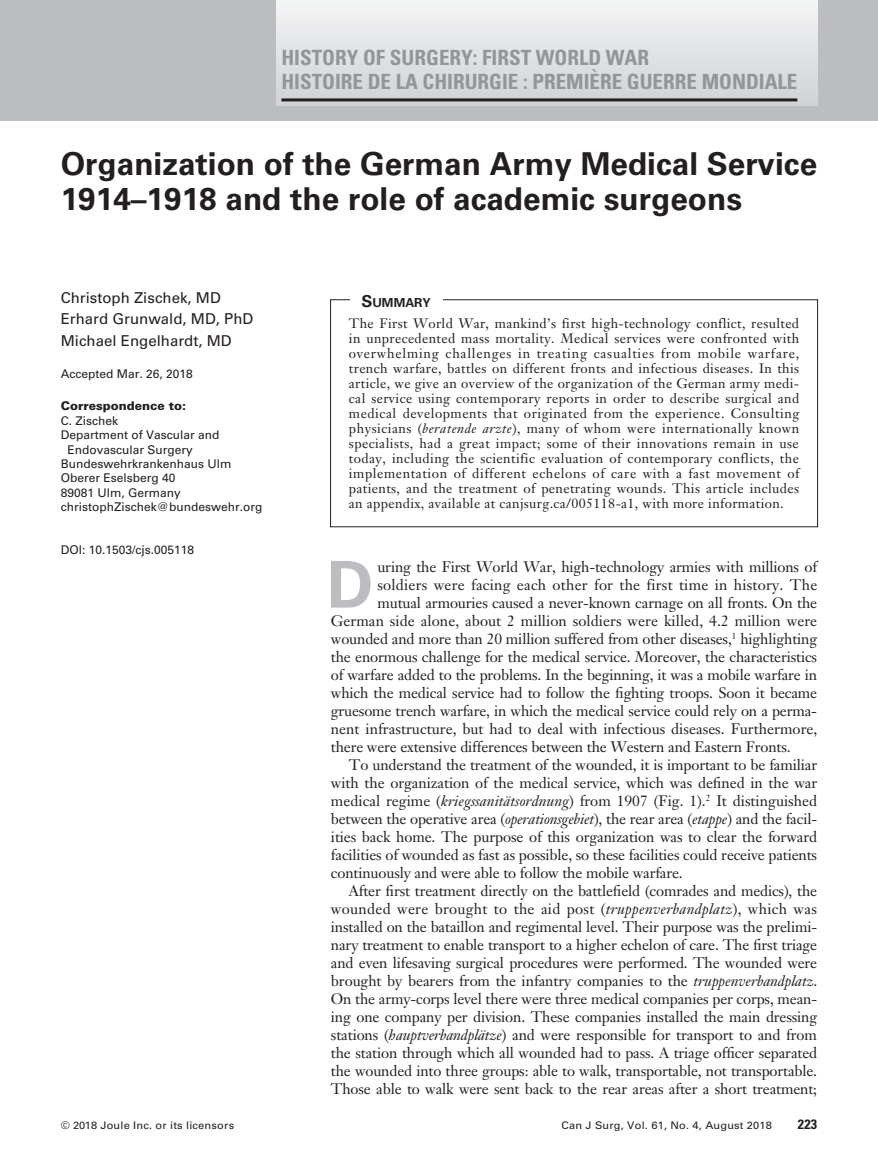
<style>
.page{position:relative;width:878px;height:1175px;background:#fff}
.page>*{position:absolute;margin:0;border:0;box-sizing:border-box;transform-origin:0 0}
.t1{font:700 64.8px "Univers LT Std";color:#bcbdc0}
.t2{font:700 31.5px/34.5px "Univers LT Std";color:#231f20}
.t3{font:700 condensed 21px/24px "Univers LT Std";color:#939598}
.t4{font:15px "Janson Text LT Std";letter-spacing:-.01em;color:#231f20}
.t5{font:15px "Janson Text LT Std";letter-spacing:.02em;color:#231f20}
.t6{font:15px/21px "Univers LT Std";color:#231f20}
.t7{font:15px "Janson Text LT Std";letter-spacing:.015em;color:#231f20}
.t8{font:13.5px/15px "Janson Text LT Std";letter-spacing:.025em;color:#231f20;text-align:justify}
.t9{font:700 condensed 13.5px "Univers LT Std";color:#231f20;scale:1.05 1}
.t10{font:700 12.3px "Univers LT Std";color:#231f20}
.t11{font:12px "Univers LT Std";color:#231f20}
.t12{font:900 12px "Univers LT Std";color:#231f20}
.t13{font:10.5px "Univers LT Std";letter-spacing:.015em;color:#231f20;scale:1.05 1}
.s1{font-size:16.5px}
.s2{font-style:italic}
</style>
<div class="page">
<div style="left:0;top:0;width:878px;height:120px;background:#bcbdc0"></div>
<div style="left:277px;top:0;width:540px;height:106px;background:linear-gradient(to bottom,#f4f5f6,#d0d1d4)"></div>
<hr style="left:281px;top:98px;width:516px;height:3px;background:#231f20">
<div style="left:330px;top:299px;width:488px;height:228px;border:1px solid #231f20"></div>
<div style="left:350px;top:292px;width:92px;height:17px;background:#fff"></div>
<h3 class="t3" style="left:281px;top:46px;width:517px">HISTORY OF SURGERY: FIRST WORLD WAR<br>HISTOIRE DE LA CHIRURGIE : PREMIÈRE GUERRE MONDIALE</h3>
<h2 class="t2" style="left:61px;top:147px;width:757px">Organization of the German Army Medical Service<br>1914–1918 and the role of academic surgeons</h2>
<p class="t6" style="left:61px;top:288px;width:194px">Christoph Zischek, MD<br>Erhard Grunwald, MD, PhD<br>Michael Engelhardt, MD</p>
<p class="t11" style="left:61px;top:366px;width:134px">Accepted Mar. 26, 2018</p>
<p class="t12" style="left:61px;top:398px;width:127px">Correspondence to:</p>
<p class="t11" style="left:61px;top:413px;width:59px">C. Zischek</p>
<p class="t11" style="left:61px;top:428px;width:160px">Department of Vascular and</p>
<p class="t11" style="left:67px;top:442px;width:127px">Endovascular Surgery</p>
<p class="t11" style="left:61px;top:456px;width:172px">Bundeswehrkrankenhaus Ulm</p>
<p class="t11" style="left:61px;top:471px;width:116px">Oberer Eselsberg 40</p>
<p class="t11" style="left:61px;top:485px;width:122px">89081 Ulm, Germany</p>
<p class="t11" style="left:61px;top:500px;width:203px">christophZischek@bundeswehr.org</p>
<p class="t11" style="left:61px;top:542px;width:135px">DOI: 10.1503/cjs.005118</p>
<p class="t10" style="left:361px;top:295px;width:71px"><span class="s1">S</span>UMMARY</p>
<p class="t8" style="left:349px;top:316px;width:452px">The First World War, mankind’s first high-technology conflict, resulted in unprecedented mass mortality. Medical services were confronted with overwhelming challenges in treating casualties from mobile warfare, trench warfare, battles on different fronts and infectious diseases. In this article, we give an overview of the organization of the German army medi&shy;cal service using contemporary reports in order to describe surgical and medical developments that originated from the experience. Consulting physicians (<span class="s2">beratende arzte</span>), many of whom were internationally known specialists, had a great impact; some of their innovations remain in use today, including the scientific evaluation of contemporary conflicts, the implementation of different echelons of care with a fast movement of patients, and the treatment of penetrating wounds. This article includes an appendix, available at canjsurg.ca/005118-a1, with more information.</p>
<h1 class="t1" style="left:327px;top:547px;width:48px">D</h1>
<p class="t4" style="left:377px;top:557px;width:441px">uring the First World War, high-technology armies with millions of</p>
<p class="t7" style="left:377px;top:575px;width:441px">soldiers were facing each other for the first time in history. The</p>
<p class="t4" style="left:377px;top:593px;width:441px">mutual armouries caused a never-known carnage on all fronts. On the</p>
<p class="t4" style="left:331px;top:611px;width:487px">German side alone, about 2 million soldiers were killed, 4.2 million were</p>
<p class="t4" style="left:331px;top:629px;width:487px">wounded and more than 20 million suffered from other diseases,<sup>1</sup> highlighting</p>
<p class="t4" style="left:331px;top:647px;width:487px">the enormous challenge for the medical service. Moreover, the characteristics</p>
<p class="t4" style="left:331px;top:665px;width:488px">of warfare added to the problems. In the beginning, it was a mobile warfare in</p>
<p class="t4" style="left:331px;top:683px;width:487px">which the medical service had to follow the fighting troops. Soon it became</p>
<p class="t4" style="left:331px;top:701px;width:487px">gruesome trench warfare, in which the medical service could rely on a perma-</p>
<p class="t4" style="left:331px;top:719px;width:488px">nent infrastructure, but had to deal with infectious diseases. Furthermore,</p>
<p class="t4" style="left:331px;top:737px;width:461px">there were extensive differences between the Western and Eastern Fronts.</p>
<p class="t4" style="left:349px;top:755px;width:469px">To understand the treatment of the wounded, it is important to be familiar</p>
<p class="t4" style="left:331px;top:773px;width:488px">with the organization of the medical service, which was defined in the war</p>
<p class="t4" style="left:331px;top:791px;width:488px">medical regime (<span class="s2">kriegssanitätsordnung</span>) from 1907 (Fig. 1).<sup>2</sup> It distinguished</p>
<p class="t4" style="left:331px;top:809px;width:488px">between the operative area (<span class="s2">operationsgebiet</span>), the rear area (<span class="s2">etappe</span>) and the facil-</p>
<p class="t4" style="left:331px;top:827px;width:487px">ities back home. The purpose of this organization was to clear the forward</p>
<p class="t4" style="left:331px;top:845px;width:487px">facilities of wounded as fast as possible, so these facilities could receive patients</p>
<p class="t4" style="left:331px;top:863px;width:353px">continuously and were able to follow the mobile warfare.</p>
<p class="t4" style="left:349px;top:881px;width:469px">After first treatment directly on the battlefield (comrades and medics), the</p>
<p class="t5" style="left:331px;top:899px;width:487px">wounded were brought to the aid post (<span class="s2">truppenverbandplatz</span>), which was</p>
<p class="t4" style="left:331px;top:917px;width:488px">installed on the bataillon and regimental level. Their purpose was the prelimi-</p>
<p class="t4" style="left:331px;top:935px;width:487px">nary treatment to enable transport to a higher echelon of care. The first triage</p>
<p class="t4" style="left:331px;top:953px;width:488px">and even lifesaving surgical procedures were performed. The wounded were</p>
<p class="t4" style="left:331px;top:971px;width:488px">brought by bearers from the infantry companies to the <span class="s2">truppenverbandplatz</span>.</p>
<p class="t4" style="left:331px;top:989px;width:488px">On the army-corps level there were three medical companies per corps, mean-</p>
<p class="t4" style="left:331px;top:1007px;width:487px">ing one company per division. These companies installed the main dressing</p>
<p class="t4" style="left:331px;top:1025px;width:487px">stations (<span class="s2">hauptverbandplätze</span>) and were responsible for transport to and from</p>
<p class="t4" style="left:331px;top:1043px;width:488px">the station through which all wounded had to pass. A triage officer separated</p>
<p class="t4" style="left:331px;top:1061px;width:487px">the wounded into three groups: able to walk, transportable, not transportable.</p>
<p class="t4" style="left:331px;top:1079px;width:487px">Those able to walk were sent back to the rear areas after a short treatment;</p>
<p class="t13" style="left:61px;top:1119px;width:167px">© 2018 Joule Inc. or its licensors</p>
<p class="t13" style="left:561px;top:1119px;width:202px">Can J Surg, Vol. 61, No. 4, August 2018</p>
<p class="t9" style="left:797px;top:1116px;width:20px">223</p>
</div>
